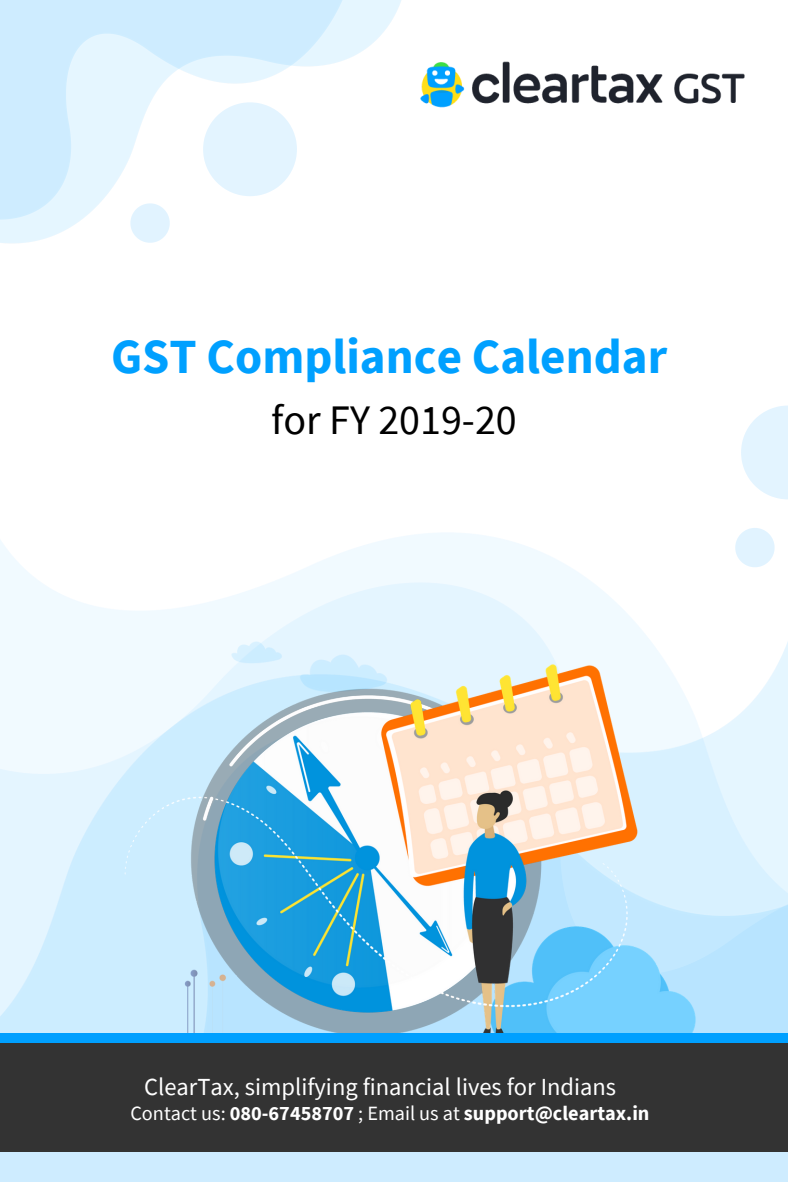
<style>
.page{position:relative;width:788px;height:1182px;background:#fff}
.page>*{position:absolute;margin:0;border:0;box-sizing:border-box;transform-origin:0 0}
.t1{font:700 49px "Source Sans Pro";color:#00a0ff}
.t2{font:42px "Source Sans Pro";color:#000}
.t3{font:24.5px "Source Sans Pro";color:#fff}
.t4{font:700 20.21px "Source Sans Pro";color:#fff}
.s1{font-weight:400}
</style>
<div class="page">
<img style="left:420px;top:61px;width:325px;height:47px">
<img style="left:0;top:547px;width:788px;height:634px">
<img style="left:111px;top:632px;width:601px;height:400px">
<img style="left:0;top:0;width:401px;height:244px">
<div style="left:0;top:1039px;width:788px;height:112px;background:#333"></div>
<div style="left:0;top:1032px;width:788px;height:10px;background:#00a0ff"></div>
<svg style="left:203px;top:102px;width:94px;height:94px"></svg>
<svg style="left:741px;top:405px;width:47px;height:94px"></svg>
<svg style="left:130px;top:203px;width:40px;height:40px"></svg>
<svg style="left:735px;top:528px;width:39px;height:39px"></svg>
<h1 class="t1" style="left:111px;top:324px;width:557px">GST Compliance Calendar</h1>
<h2 class="t2" style="left:271px;top:393px;width:247px">for FY 2019-20</h2>
<p class="t3" style="left:144px;top:1070px;width:473px">ClearTax, simplifying financial lives for Indians</p>
<p class="t4" style="left:130px;top:1100px;width:520px"><span class="s1">Contact us:</span> 080-67458707 <span class="s1">; Email us at</span> support@cleartax.in</p>
</div>
